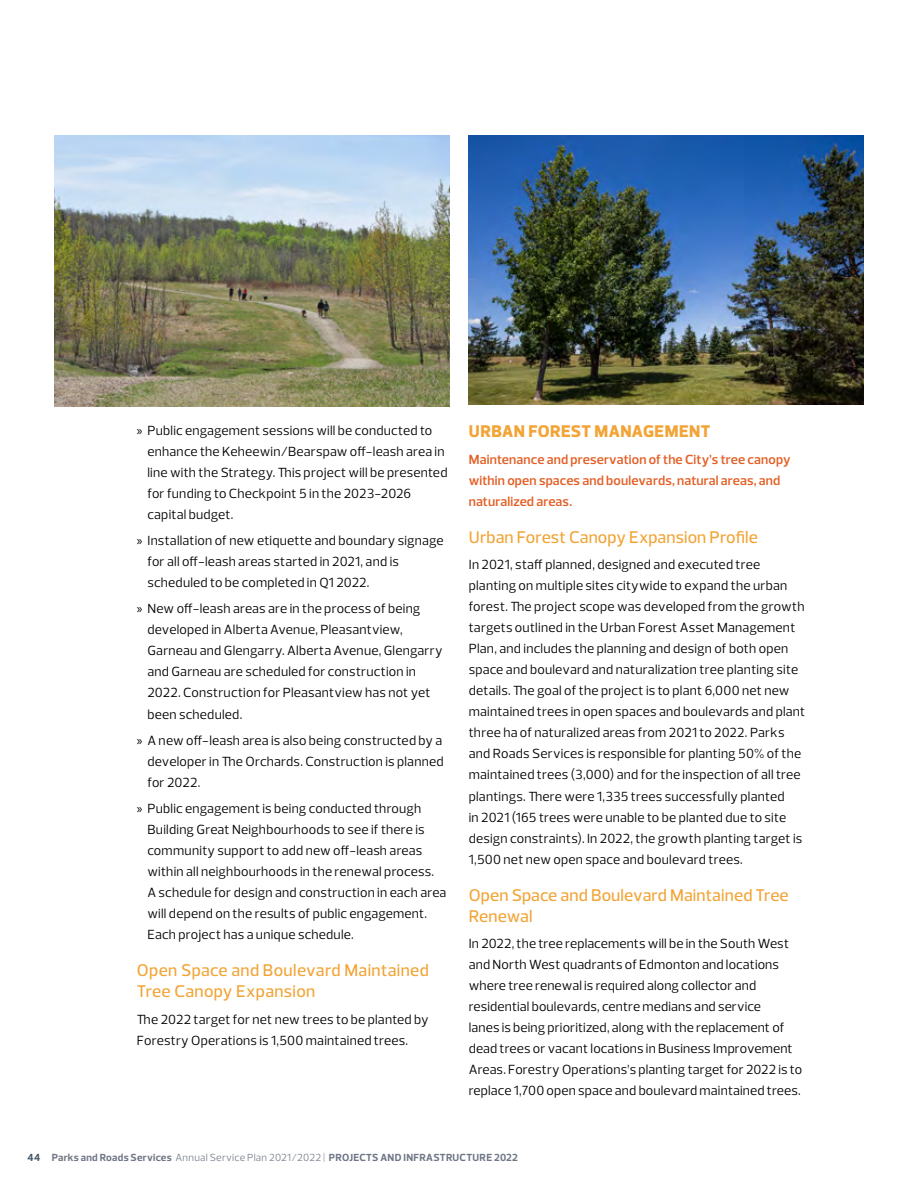
<style>
.page{position:relative;width:918px;height:1188px;background:#fff}
.page>*{position:absolute;margin:0;border:0;box-sizing:border-box;transform-origin:0 0}
.t1{font:500 17.25px/21px "Prelo";letter-spacing:.01em;color:#f2a436}
.t2{font:800 17.25px "Prelo";letter-spacing:.02em;color:#f2a436}
.t3{font:13.5px/21px "Prelo";letter-spacing:.015em;color:#000}
.t4{font:600 13.5px/21px "Prelo";letter-spacing:.01em;color:#e35f26}
.t5{font:700 10.5px "Prelo";letter-spacing:.025em;color:#6f7685}
.s1{font-family:"Myriad Pro"}
.s2{color:#415464}
.s3{font-weight:400;color:#7e8491}
</style>
<div class="page">
<img style="left:54px;top:135px;width:395px;height:271px">
<img style="left:469px;top:135px;width:395px;height:270px">
<p class="t3" style="left:147px;top:420px;width:302px;text-indent:-11px"><span class="s1">»</span> Public engagement sessions will be conducted to enhance the Keheewin/Bearspaw off-leash area in line with the Strategy. This project will be presented for funding to Checkpoint 5 in the 2023-2026 capital budget.</p>
<p class="t3" style="left:147px;top:530px;width:298px;text-indent:-11px"><span class="s1">»</span> Installation of new etiquette and boundary signage for all off-leash areas started in 2021, and is scheduled to be completed in Q1 2022.</p>
<p class="t3" style="left:147px;top:599px;width:297px;text-indent:-11px"><span class="s1">»</span> New off-leash areas are in the process of being developed in Alberta Avenue, Pleasantview, Garneau and Glengarry. Alberta Avenue, Glengarry and Garneau are scheduled for construction in 2022. Construction for Pleasantview has not yet been scheduled.</p>
<p class="t3" style="left:147px;top:730px;width:298px;text-align:justify;text-indent:-11px"><span class="s1">»</span> A new off-leash area is also being constructed by a developer in The Orchards. Construction is planned for 2022.</p>
<p class="t3" style="left:147px;top:798px;width:300px;text-indent:-11px"><span class="s1">»</span> Public engagement is being conducted through Building Great Neighbourhoods to see if there is community support to add new off-leash areas within all neighbourhoods in the renewal process.<br>A schedule for design and construction in each area will depend on the results of public engagement.<br>Each project has a unique schedule.</p>
<p class="t1" style="left:137px;top:960px;width:293px">Open Space and Boulevard Maintained<br>Tree Canopy Expansion</p>
<p class="t3" style="left:137px;top:1009px;width:293px">The 2022 target for net new trees to be planted by<br>Forestry Operations is 1,500 maintained trees.</p>
<p class="t2" style="left:469px;top:421px;width:243px">URBAN FOREST MANAGEMENT</p>
<p class="t4" style="left:469px;top:449px;width:323px">Maintenance and preservation of the City’s tree canopy within open spaces and boulevards, natural areas, and naturalized areas.</p>
<p class="t1" style="left:469px;top:527px;width:291px">Urban Forest Canopy Expansion Profile</p>
<p class="t3" style="left:469px;top:554px;width:338px">In 2021, staff planned, designed and executed tree planting on multiple sites citywide to expand the urban forest. The project scope was developed from the growth targets outlined in the Urban Forest Asset Management Plan, and includes the planning and design of both open space and boulevard and naturalization tree planting site details. The goal of the project is to plant 6,000 net new maintained trees in open spaces and boulevards and plant three ha of naturalized areas from 2021 to 2022. Parks and Roads Services is responsible for planting 50% of the maintained trees (3,000) and for the inspection of all tree plantings. There were 1,335 trees successfully planted<br>in 2021 (165 trees were unable to be planted due to site design constraints). In 2022, the growth planting target is 1,500 net new open space and boulevard trees.</p>
<p class="t1" style="left:469px;top:884px;width:321px">Open Space and Boulevard Maintained Tree<br>Renewal</p>
<p class="t3" style="left:469px;top:933px;width:335px">In 2022, the tree replacements will be in the South West and North West quadrants of Edmonton and locations where tree renewal is required along collector and residential boulevards, centre medians and service<br>lanes is being prioritized, along with the replacement of dead trees or vacant locations in Business Improvement Areas. Forestry Operations’s planting target for 2022 is to replace 1,700 open space and boulevard maintained trees.</p>
<p class="t5" style="left:28px;top:1151px;width:492px"><span class="s2">44</span> Parks and Roads Services <span class="s3">Annual Service Plan 2021/2022 |</span> PROJECTS AND INFRASTRUCTURE 2022</p>
</div>
